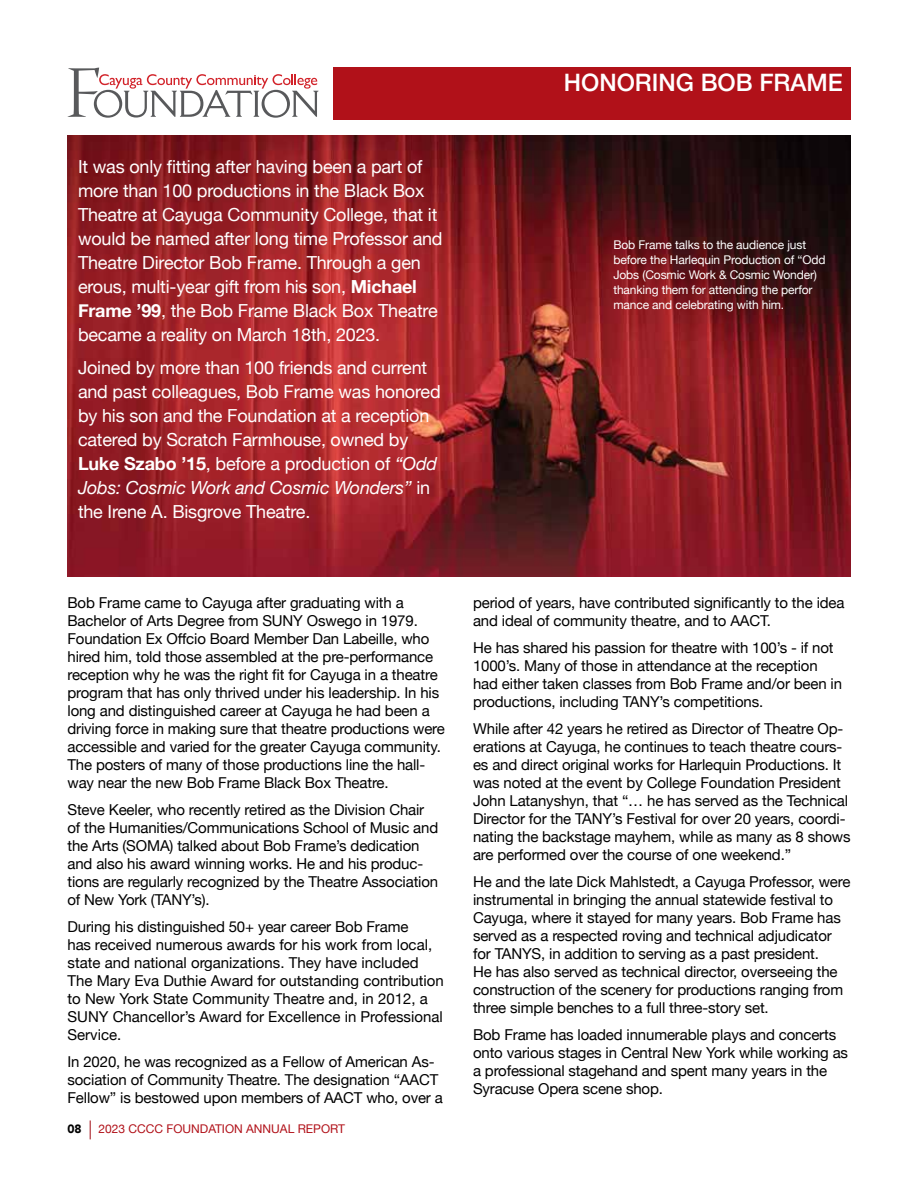
<style>
.page{position:relative;width:918px;height:1188px;background:#fff}
.page>*{position:absolute;margin:0;border:0;box-sizing:border-box;transform-origin:0 0}
.t1{font:500 24px "Helvetica Neue";color:#fff}
.t2{font:18px/24px "Helvetica Neue";letter-spacing:-.01em;color:#fff}
.t3{font:15px/18px "Helvetica Neue";letter-spacing:-.01em;color:#000}
.t4{font:12px/15px "Helvetica Neue";letter-spacing:-.01em;color:#fff}
.t5{font:12px "Helvetica Neue";color:#b11119}
.t6{font:900 12px "Avenir";color:#000}
.s1{font-weight:700}
.s2{font-style:italic}
</style>
<div class="page">
<img style="left:68px;top:135px;width:782px;height:442px">
<svg style="left:90px;top:1120px;width:1px;height:19px"></svg>
<svg style="left:68px;top:68px;width:250px;height:50px"></svg>
<div style="left:333px;top:68px;width:517px;height:52px;background:#b11119"></div>
<p class="t2" style="left:78px;top:155px;width:346px">It was only fitting after having been a part of</p>
<p class="t2" style="left:78px;top:179px;width:366px">more than 100 productions in the Black Box Theatre at Cayuga Community College, that it would be named after long time Professor and Theatre Director Bob Frame. Through a gen erous, multi-year gift from his son, <span class="s1">Michael Frame ’99</span>, the Bob Frame Black Box Theatre became a reality on March 18th, 2023.</p>
<p class="t2" style="left:78px;top:356px;width:364px">Joined by more than 100 friends and current and past colleagues, Bob Frame was honored by his son and the Foundation at a reception catered by Scratch Farmhouse, owned by <span class="s1">Luke Szabo ’15</span>, before a production of <span class="s2">“Odd Jobs: Cosmic Work and Cosmic Wonders”</span> in the Irene A. Bisgrove Theatre.</p>
<p class="t1" style="left:564px;top:63px;width:281px">HONORING BOB FRAME</p>
<p class="t4" style="left:613px;top:238px;width:194px">Bob Frame talks to the audience just</p>
<p class="t4" style="left:613px;top:253px;width:214px">before the Harlequin Production of “Odd</p>
<p class="t4" style="left:613px;top:268px;width:205px">Jobs (Cosmic Work &amp; Cosmic Wonder) thanking them for attending the perfor mance and celebrating with him.</p>
<p class="t3" style="left:68px;top:595px;width:352px">Bob Frame came to Cayuga after graduating with a<br>Bachelor of Arts Degree from SUNY Oswego in 1979.</p>
<p class="t3" style="left:68px;top:631px;width:363px">Foundation Ex Offcio Board Member Dan Labeille, who</p>
<p class="t3" style="left:68px;top:649px;width:367px">hired him, told those assembled at the pre-performance</p>
<p class="t3" style="left:68px;top:667px;width:372px">reception why he was the right fit for Cayuga in a theatre</p>
<p class="t3" style="left:68px;top:685px;width:379px">program that has only thrived under his leadership. In his long and distinguished career at Cayuga he had been a driving force in making sure that theatre productions were accessible and varied for the greater Cayuga community.<br>The posters of many of those productions line the hall&shy;way near the new Bob Frame Black Box Theatre.</p>
<p class="t3" style="left:68px;top:802px;width:372px">Steve Keeler, who recently retired as the Division Chair of the Humanities/Communications School of Music and the Arts (SOMA) talked about Bob Frame’s dedication and also his award winning works. He and his produc&shy;tions are regularly recognized by the Theatre Association of New York (TANY’s).</p>
<p class="t3" style="left:68px;top:919px;width:378px">During his distinguished 50+ year career Bob Frame<br>has received numerous awards for his work from local, state and national organizations. They have included The Mary Eva Duthie Award for outstanding contribution to New York State Community Theatre and, in 2012, a SUNY Chancellor’s Award for Excellence in Professional Service.</p>
<p class="t3" style="left:68px;top:1054px;width:369px">In 2020, he was recognized as a Fellow of American As-</p>
<p class="t3" style="left:68px;top:1072px;width:377px">sociation of Community Theatre. The designation “AACT<br>Fellow” is bestowed upon members of AACT who, over a</p>
<p class="t6" style="left:68px;top:1118px;width:16px">08</p>
<p class="t5" style="left:99px;top:1120px;width:248px">2023 CCCC FOUNDATION ANNUAL REPORT</p>
<p class="t3" style="left:473px;top:595px;width:373px">period of years, have contributed significantly to the idea</p>
<p class="t3" style="left:473px;top:613px;width:300px">and ideal of community theatre, and to AACT.</p>
<p class="t3" style="left:473px;top:640px;width:371px">He has shared his passion for theatre with 100’s - if not 1000’s. Many of those in attendance at the reception had either taken classes from Bob Frame and/or been in productions, including TANY’s competitions.</p>
<p class="t3" style="left:473px;top:721px;width:372px">While after 42 years he retired as Director of Theatre Op&shy;erations at Cayuga, he continues to teach theatre cours&shy;es and direct original works for Harlequin Productions. It was noted at the event by College Foundation President</p>
<p class="t3" style="left:473px;top:793px;width:377px">John Latanyshyn, that “… he has served as the Technical</p>
<p class="t3" style="left:473px;top:811px;width:379px">Director for the TANY’s Festival for over 20 years, coordi&shy;nating the backstage mayhem, while as many as 8 shows</p>
<p class="t3" style="left:473px;top:847px;width:320px">are performed over the course of one weekend.”</p>
<p class="t3" style="left:473px;top:874px;width:379px">He and the late Dick Mahlstedt, a Cayuga Professor, were instrumental in bringing the annual statewide festival to Cayuga, where it stayed for many years. Bob Frame has served as a respected roving and technical adjudicator for TANYS, in addition to serving as a past president.<br>He has also served as technical director, overseeing the construction of the scenery for productions ranging from three simple benches to a full three-story set.</p>
<p class="t3" style="left:473px;top:1027px;width:377px">Bob Frame has loaded innumerable plays and concerts onto various stages in Central New York while working as a professional stagehand and spent many years in the Syracuse Opera scene shop.</p>
</div>
